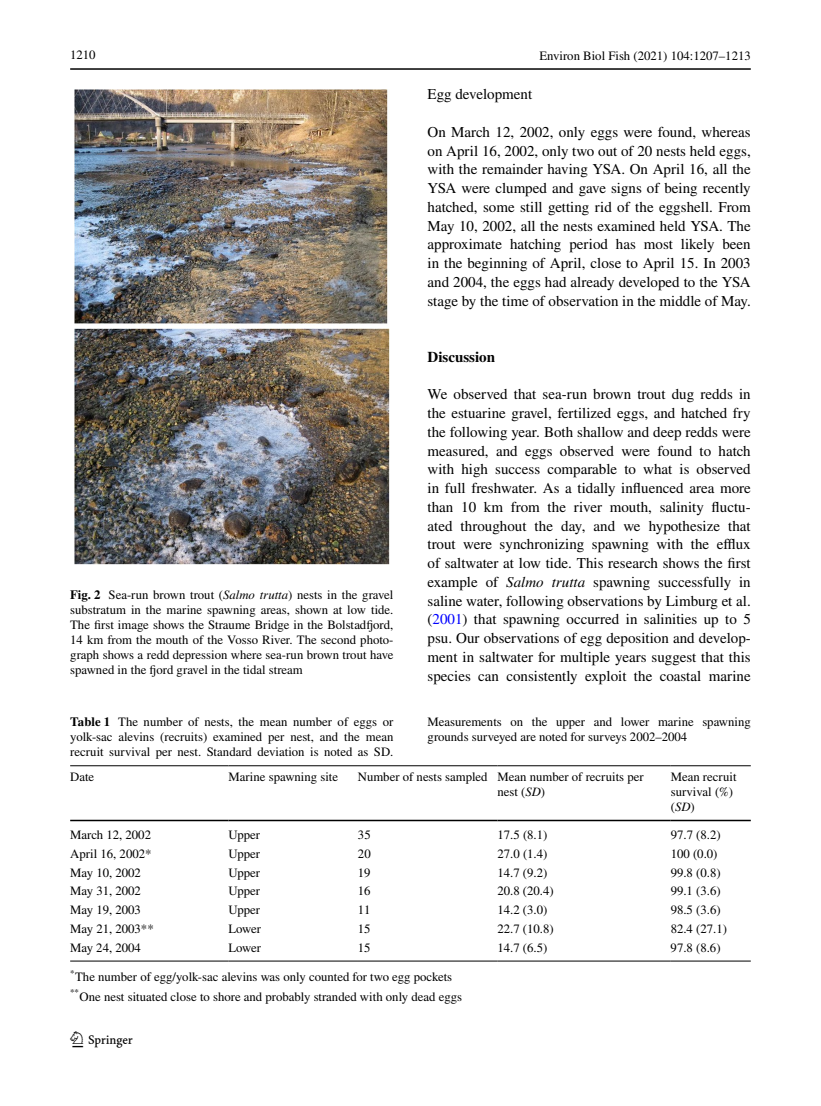
<style>
.page{position:relative;width:821px;height:1106px;background:#fff}
.page>*{position:absolute;margin:0;border:0;box-sizing:border-box;transform-origin:0 0}
.t1{font:22.5px "Springnew Regular 2";color:#000}
.t2{font:15px/18.8px "STIX";color:#000;text-align:justify}
.t3{font:700 15px "STIX";color:#000}
.t4{font:12.75px/15px "STIX";color:#000}
.s1{font-weight:700}
.s2{font-style:italic}
.s3{color:#00f}
</style>
<div class="page">
<hr style="left:70px;top:68px;width:680px;height:2px;background:#000">
<img style="left:74px;top:89px;width:315px;height:475px">
<hr style="left:70px;top:765px;width:158px;height:1px;background:#000">
<hr style="left:70px;top:819px;width:158px;height:2px;background:#000">
<hr style="left:228px;top:765px;width:130px;height:1px;background:#000">
<hr style="left:228px;top:819px;width:130px;height:2px;background:#000">
<hr style="left:358px;top:765px;width:139px;height:1px;background:#000">
<hr style="left:358px;top:819px;width:139px;height:2px;background:#000">
<hr style="left:497px;top:765px;width:173px;height:1px;background:#000">
<hr style="left:497px;top:819px;width:173px;height:2px;background:#000">
<hr style="left:670px;top:765px;width:80px;height:1px;background:#000">
<hr style="left:670px;top:819px;width:80px;height:2px;background:#000">
<hr style="left:70px;top:960px;width:158px;height:1px;background:#000">
<hr style="left:228px;top:960px;width:130px;height:1px;background:#000">
<hr style="left:358px;top:960px;width:139px;height:1px;background:#000">
<hr style="left:497px;top:960px;width:173px;height:1px;background:#000">
<hr style="left:670px;top:960px;width:80px;height:1px;background:#000">
<p class="t4" style="left:70px;top:48px;width:27px">1210</p>
<p class="t4" style="left:539px;top:49px;width:213px">Environ Biol Fish (2021) 104:1207–1213</p>
<p class="t4" style="left:70px;top:588px;width:325px;text-align:justify"><span class="s1">Fig. 2</span> Sea-run brown trout (<span class="s2">Salmo trutta</span>) nests in the gravel substratum in the marine spawning areas, shown at low tide.<br>The first image shows the Straume Bridge in the Bolstadfjord, 14 km from the mouth of the Vosso River. The second photo&shy;graph shows a redd depression where sea-run brown trout have spawned in the fjord gravel in the tidal stream</p>
<p class="t2" style="left:427px;top:86px;width:106px">Egg development</p>
<p class="t2" style="left:427px;top:123px;width:325px">On March 12, 2002, only eggs were found, whereas on April 16, 2002, only two out of 20 nests held eggs, with the remainder having YSA. On April 16, all the YSA were clumped and gave signs of being recently hatched, some still getting rid of the eggshell. From May 10, 2002, all the nests examined held YSA. The approximate hatching period has most likely been in the beginning of April, close to April 15. In 2003 and 2004, the eggs had already developed to the YSA stage by the time of observation in the middle of May.</p>
<p class="t3" style="left:427px;top:348px;width:69px">Discussion</p>
<p class="t2" style="left:427px;top:386px;width:325px">We observed that sea-run brown trout dug redds in the estuarine gravel, fertilized eggs, and hatched fry the following year. Both shallow and deep redds were measured, and eggs observed were found to hatch with high success comparable to what is observed in full freshwater. As a tidally influenced area more than 10 km from the river mouth, salinity fluctu&shy;ated throughout the day, and we hypothesize that trout were synchronizing spawning with the efflux of saltwater at low tide. This research shows the first example of <span class="s2">Salmo trutta</span> spawning successfully in saline water, following observations by Limburg et al. (<span class="s3">2001</span>) that spawning occurred in salinities up to 5 psu. Our observations of egg deposition and develop&shy;ment in saltwater for multiple years suggest that this species can consistently exploit the coastal marine</p>
<p class="t4" style="left:70px;top:715px;width:325px;text-align:justify"><span class="s1">Table 1</span> The number of nests, the mean number of eggs or yolk-sac alevins (recruits) examined per nest, and the mean recruit survival per nest. Standard deviation is noted as SD.</p>
<p class="t4" style="left:427px;top:715px;width:325px">Measurements on the upper and lower marine spawning grounds surveyed are noted for surveys 2002–2004</p>
<p class="t4" style="left:70px;top:769px;width:26px">Date</p>
<p class="t4" style="left:228px;top:769px;width:111px">Marine spawning site</p>
<p class="t4" style="left:497px;top:769px;width:148px;text-indent:-139px">Number of nests sampled Mean number of recruits per nest (<span class="s2">SD</span>)</p>
<p class="t4" style="left:670px;top:769px;width:67px">Mean recruit survival (%) (<span class="s2">SD</span>)</p>
<p class="t4" style="left:70px;top:828px;width:82px">March 12, 2002</p>
<p class="t4" style="left:228px;top:828px;width:33px">Upper</p>
<p class="t4" style="left:358px;top:828px;width:14px">35</p>
<p class="t4" style="left:497px;top:828px;width:51px">17.5 (8.1)</p>
<p class="t4" style="left:670px;top:828px;width:51px">97.7 (8.2)</p>
<p class="t4" style="left:70px;top:847px;width:83px">April 16, 2002*</p>
<p class="t4" style="left:228px;top:847px;width:33px">Upper</p>
<p class="t4" style="left:358px;top:847px;width:14px">20</p>
<p class="t4" style="left:497px;top:847px;width:51px">27.0 (1.4)</p>
<p class="t4" style="left:670px;top:847px;width:48px">100 (0.0)</p>
<p class="t4" style="left:70px;top:865px;width:72px">May 10, 2002</p>
<p class="t4" style="left:228px;top:865px;width:33px">Upper</p>
<p class="t4" style="left:358px;top:865px;width:14px">19</p>
<p class="t4" style="left:497px;top:865px;width:51px">14.7 (9.2)</p>
<p class="t4" style="left:670px;top:865px;width:51px">99.8 (0.8)</p>
<p class="t4" style="left:70px;top:884px;width:72px">May 31, 2002</p>
<p class="t4" style="left:228px;top:884px;width:33px">Upper</p>
<p class="t4" style="left:358px;top:884px;width:14px">16</p>
<p class="t4" style="left:497px;top:884px;width:58px">20.8 (20.4)</p>
<p class="t4" style="left:670px;top:884px;width:51px">99.1 (3.6)</p>
<p class="t4" style="left:70px;top:903px;width:72px">May 19, 2003</p>
<p class="t4" style="left:228px;top:903px;width:33px">Upper</p>
<p class="t4" style="left:358px;top:903px;width:14px">11</p>
<p class="t4" style="left:497px;top:903px;width:51px">14.2 (3.0)</p>
<p class="t4" style="left:670px;top:903px;width:51px">98.5 (3.6)</p>
<p class="t4" style="left:70px;top:921px;width:85px">May 21, 2003**</p>
<p class="t4" style="left:228px;top:921px;width:34px">Lower</p>
<p class="t4" style="left:358px;top:921px;width:14px">15</p>
<p class="t4" style="left:497px;top:921px;width:58px">22.7 (10.8)</p>
<p class="t4" style="left:670px;top:921px;width:58px">82.4 (27.1)</p>
<p class="t4" style="left:70px;top:940px;width:72px">May 24, 2004</p>
<p class="t4" style="left:228px;top:940px;width:34px">Lower</p>
<p class="t4" style="left:358px;top:940px;width:14px">15</p>
<p class="t4" style="left:497px;top:940px;width:51px">14.7 (6.5)</p>
<p class="t4" style="left:670px;top:940px;width:51px">97.8 (8.6)</p>
<p class="t4" style="left:70px;top:968px;width:393px;line-height:19.2px"><sup>*</sup>The number of egg/yolk-sac alevins was only counted for two egg pockets <sup>**</sup>One nest situated close to shore and probably stranded with only dead eggs</p>
<h1 class="t1" style="left:72px;top:1031px;width:62px">1 3</h1>
</div>
